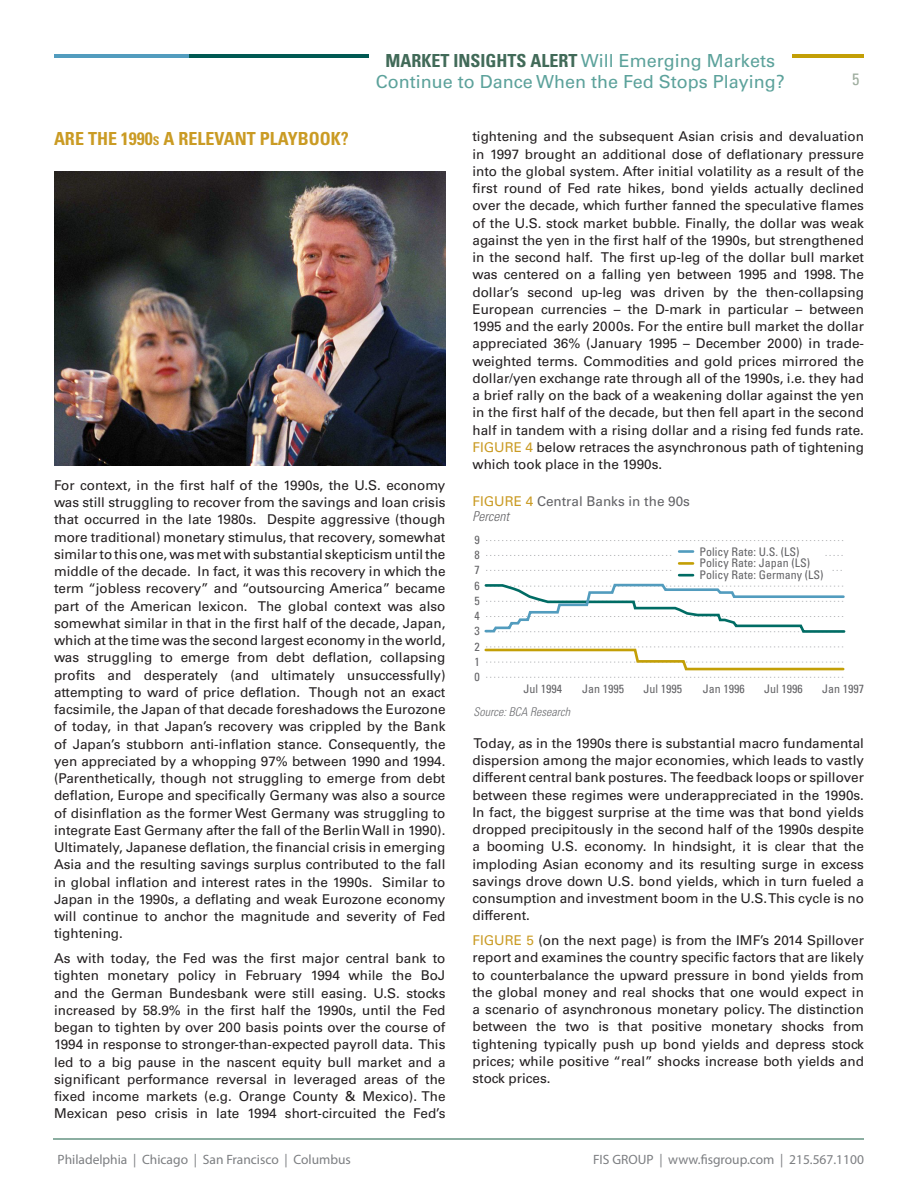
<style>
.page{position:relative;width:918px;height:1188px;background:#fff}
.page>*{position:absolute;margin:0;border:0;box-sizing:border-box;transform-origin:0 0}
.t1{font:18px/21.6px "Univers LT Std";color:#5ca29b;text-align:center}
.t2{font:700 condensed 18px "Univers LT Std";color:#ca9b24}
.t3{font:condensed 16.5px "Univers LT Std";color:#9ead9e}
.t4{font:13.5px/17.2px "Univers LT Std";color:#231f20;text-align:justify}
.t5{font:13.5px "Myriad Pro";color:#7c7e81}
.t6{font:13.5px/15px "Univers LT Std";color:#636366}
.t7{font:italic 300 condensed 12px "Univers LT Std";color:#6c6d70}
.t8{font:condensed 11.85px/15.3px "Univers LT Std";color:#636366;text-align:justify}
.s1{font-weight:700;font-stretch:condensed;color:#416a58}
.s2{font-size:12px}
.s3{color:#ca9b24}
.s4{font-weight:300;font-style:italic;font-stretch:condensed}
</style>
<div class="page">
<hr style="left:54px;top:1138px;width:810px;height:1px;background:#8baea1">
<hr style="left:54px;top:54px;width:135px;height:4px;background:#529cbe">
<hr style="left:189px;top:54px;width:228px;height:4px;background:#005953">
<hr style="left:682px;top:54px;width:182px;height:4px;background:#c39f06">
<div style="left:369px;top:54px;width:422px;height:37px;background:#fff"></div>
<img style="left:54px;top:172px;width:392px;height:293px">
<svg style="left:486px;top:555px;width:186px;height:1px"></svg>
<svg style="left:486px;top:540px;width:358px;height:1px"></svg>
<hr style="left:679px;top:550px;width:14px;height:3px;background:#529cbe">
<hr style="left:679px;top:562px;width:14px;height:3px;background:#c39f06">
<svg style="left:484px;top:570px;width:362px;height:63px"></svg>
<svg style="left:484px;top:647px;width:361px;height:31px"></svg>
<h1 class="t1" style="left:376px;top:50px;width:410px"><span class="s1">MARKET INSIGHTS ALERT</span> Will Emerging Markets<br>Continue to Dance When the Fed Stops Playing?</h1>
<p class="t3" style="left:852px;top:69px;width:9px">5</p>
<h1 class="t2" style="left:54px;top:127px;width:296px">ARE THE 1990<span class="s2">S</span> A RELEVANT PLAYBOOK?</h1>
<p class="t4" style="left:54px;top:477px;width:393px">For context, in the first half of the 1990s, the U.S. economy was still struggling to recover from the savings and loan crisis that occurred in the late 1980s. Despite aggressive (though more traditional) monetary stimulus, that recovery, somewhat similar to this one, was met with substantial skepticism until the middle of the decade. In fact, it was this recovery in which the term “jobless recovery” and “outsourcing America” became part of the American lexicon. The global context was also somewhat similar in that in the first half of the decade, Japan, which at the time was the second largest economy in the world, was struggling to emerge from debt deflation, collapsing profits and desperately (and ultimately unsuccessfully) attempting to ward of price deflation. Though not an exact facsimile, the Japan of that decade foreshadows the Eurozone of today, in that Japan’s recovery was crippled by the Bank of Japan’s stubborn anti-inflation stance. Consequently, the yen appreciated by a whopping 97% between 1990 and 1994. (Parenthetically, though not struggling to emerge from debt deflation, Europe and specifically Germany was also a source of disinflation as the former West Germany was struggling to integrate East Germany after the fall of the Berlin Wall in 1990).<br>Ultimately, Japanese deflation, the financial crisis in emerging Asia and the resulting savings surplus contributed to the fall in global inflation and interest rates in the 1990s. Similar to Japan in the 1990s, a deflating and weak Eurozone economy will continue to anchor the magnitude and severity of Fed tightening.</p>
<p class="t4" style="left:54px;top:950px;width:393px">As with today, the Fed was the first major central bank to tighten monetary policy in February 1994 while the BoJ and the German Bundesbank were still easing. U.S. stocks increased by 58.9% in the first half the 1990s, until the Fed began to tighten by over 200 basis points over the course of 1994 in response to stronger-than-expected payroll data. This led to a big pause in the nascent equity bull market and a significant performance reversal in leveraged areas of the fixed income markets (e.g. Orange County &amp; Mexico). The Mexican peso crisis in late 1994 short-circuited the Fed’s</p>
<p class="t4" style="left:472px;top:128px;width:393px">tightening and the subsequent Asian crisis and devaluation in 1997 brought an additional dose of deflationary pressure into the global system. After initial volatility as a result of the first round of Fed rate hikes, bond yields actually declined over the decade, which further fanned the speculative flames of the U.S. stock market bubble. Finally, the dollar was weak against the yen in the first half of the 1990s, but strengthened in the second half. The first up-leg of the dollar bull market was centered on a falling yen between 1995 and 1998. The dollar’s second up-leg was driven by the then-collapsing European currencies – the D-mark in particular – between 1995 and the early 2000s. For the entire bull market the dollar appreciated 36% (January 1995 – December 2000) in trade&shy;weighted terms. Commodities and gold prices mirrored the dollar/yen exchange rate through all of the 1990s, i.e. they had a brief rally on the back of a weakening dollar against the yen in the first half of the decade, but then fell apart in the second half in tandem with a rising dollar and a rising fed funds rate.<br><span class="s3">FIGURE 4</span> below retraces the asynchronous path of tightening which took place in the 1990s.</p>
<p class="t6" style="left:472px;top:494px;width:219px"><span class="s3">FIGURE 4</span> Central Banks in the 90s<br><span class="s4">Percent</span></p>
<p class="t8" style="left:475px;top:532px;width:7px">9<br>8<br>7<br>6<br>5<br>4<br>3<br>2<br>1<br>0</p>
<p class="t8" style="left:524px;top:681px;width:40px">Jul 1994</p>
<p class="t8" style="left:582px;top:681px;width:43px">Jan 1995</p>
<p class="t8" style="left:644px;top:681px;width:40px">Jul 1995</p>
<p class="t8" style="left:703px;top:681px;width:43px">Jan 1996</p>
<p class="t8" style="left:764px;top:681px;width:40px">Jul 1996</p>
<p class="t8" style="left:822px;top:681px;width:43px">Jan 1997</p>
<p class="t8" style="left:700px;top:545px;width:125px;line-height:11.9px;text-align:left">Policy Rate: U.S. (LS)<br>Policy Rate: Japan (LS)<br>Policy Rate: Germany (LS)</p>
<p class="t7" style="left:474px;top:705px;width:98px">Source: BCA Research</p>
<p class="t4" style="left:472px;top:735px;width:393px">Today, as in the 1990s there is substantial macro fundamental dispersion among the major economies, which leads to vastly different central bank postures. The feedback loops or spillover between these regimes were underappreciated in the 1990s.<br>In fact, the biggest surprise at the time was that bond yields dropped precipitously in the second half of the 1990s despite a booming U.S. economy. In hindsight, it is clear that the imploding Asian economy and its resulting surge in excess savings drove down U.S. bond yields, which in turn fueled a consumption and investment boom in the U.S. This cycle is no different.</p>
<p class="t4" style="left:472px;top:932px;width:393px"><span class="s3">FIGURE 5</span> (on the next page) is from the IMF’s 2014 Spillover report and examines the country specific factors that are likely to counterbalance the upward pressure in bond yields from the global money and real shocks that one would expect in a scenario of asynchronous monetary policy. The distinction between the two is that positive monetary shocks from tightening typically push up bond yields and depress stock prices; while positive “real” shocks increase both yields and stock prices.</p>
<p class="t5" style="left:58px;top:1151px;width:295px">Philadelphia | Chicago | San Francisco | Columbus</p>
<p class="t5" style="left:593px;top:1151px;width:272px">FIS GROUP | www.fisgroup.com | 215.567.1100</p>
</div>
